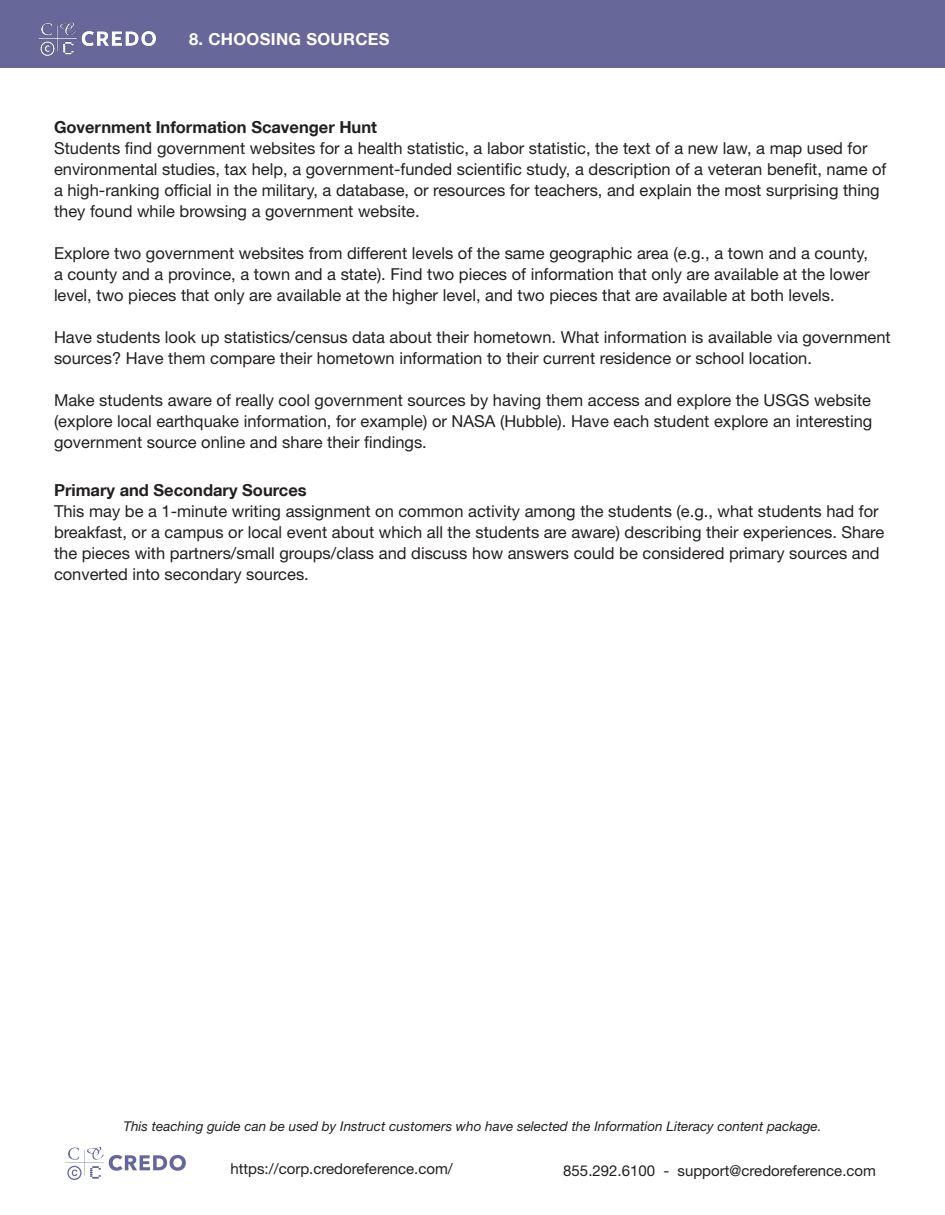
<style>
.page{position:relative;width:945px;height:1215px;background:#fff}
.page>*{position:absolute;margin:0;border:0;box-sizing:border-box;transform-origin:0 0}
.t1{font:16.5px/21px "Helvetica Neue LT Std";color:#231f20}
.t2{font:700 16.5px "Helvetica Neue LT";color:#231f20}
.t3{font:700 16.5px "Helvetica Neue LT";letter-spacing:.02em;color:#fff}
.t4{font:15px "Helvetica Neue LT Std";color:#231f20}
.t5{font:italic 13.5px "Helvetica Neue LT Std";color:#231f20}
</style>
<div class="page">
<div style="left:0;top:0;width:945px;height:68px;background:#67679a"></div>
<img style="left:39px;top:22px;width:117px;height:34px">
<svg style="left:65px;top:1147px;width:121px;height:33px"></svg>
<p class="t3" style="left:189px;top:29px;width:202px">8. CHOOSING SOURCES</p>
<p class="t2" style="left:54px;top:117px;width:324px">Government Information Scavenger Hunt</p>
<p class="t1" style="left:54px;top:138px;width:834px">Students find government websites for a health statistic, a labor statistic, the text of a new law, a map used for environmental studies, tax help, a government-funded scientific study, a description of a veteran benefit, name of a high-ranking official in the military, a database, or resources for teachers, and explain the most surprising thing they found while browsing a government website.</p>
<p class="t1" style="left:54px;top:243px;width:817px;text-align:justify">Explore two government websites from different levels of the same geographic area (e.g., a town and a county, a county and a province, a town and a state). Find two pieces of information that only are available at the lower level, two pieces that only are available at the higher level, and two pieces that are available at both levels.</p>
<p class="t1" style="left:54px;top:327px;width:838px">Have students look up statistics/census data about their hometown. What information is available via government sources? Have them compare their hometown information to their current residence or school location.</p>
<p class="t1" style="left:54px;top:390px;width:820px;text-align:justify">Make students aware of really cool government sources by having them access and explore the USGS website (explore local earthquake information, for example) or NASA (Hubble). Have each student explore an interesting government source online and share their findings.</p>
<p class="t2" style="left:54px;top:480px;width:254px">Primary and Secondary Sources</p>
<p class="t1" style="left:54px;top:500px;width:832px">This may be a 1-minute writing assignment on common activity among the students (e.g., what students had for breakfast, or a campus or local event about which all the students are aware) describing their experiences. Share the pieces with partners/small groups/class and discuss how answers could be considered primary sources and converted into secondary sources.</p>
<p class="t5" style="left:123px;top:1118px;width:700px">This teaching guide can be used by Instruct customers who have selected the Information Literacy content package.</p>
<p class="t4" style="left:230px;top:1160px;width:224px">https://corp.credoreference.com/</p>
<p class="t4" style="left:563px;top:1161px;width:314px">855.292.6100 - support@credoreference.com</p>
</div>
